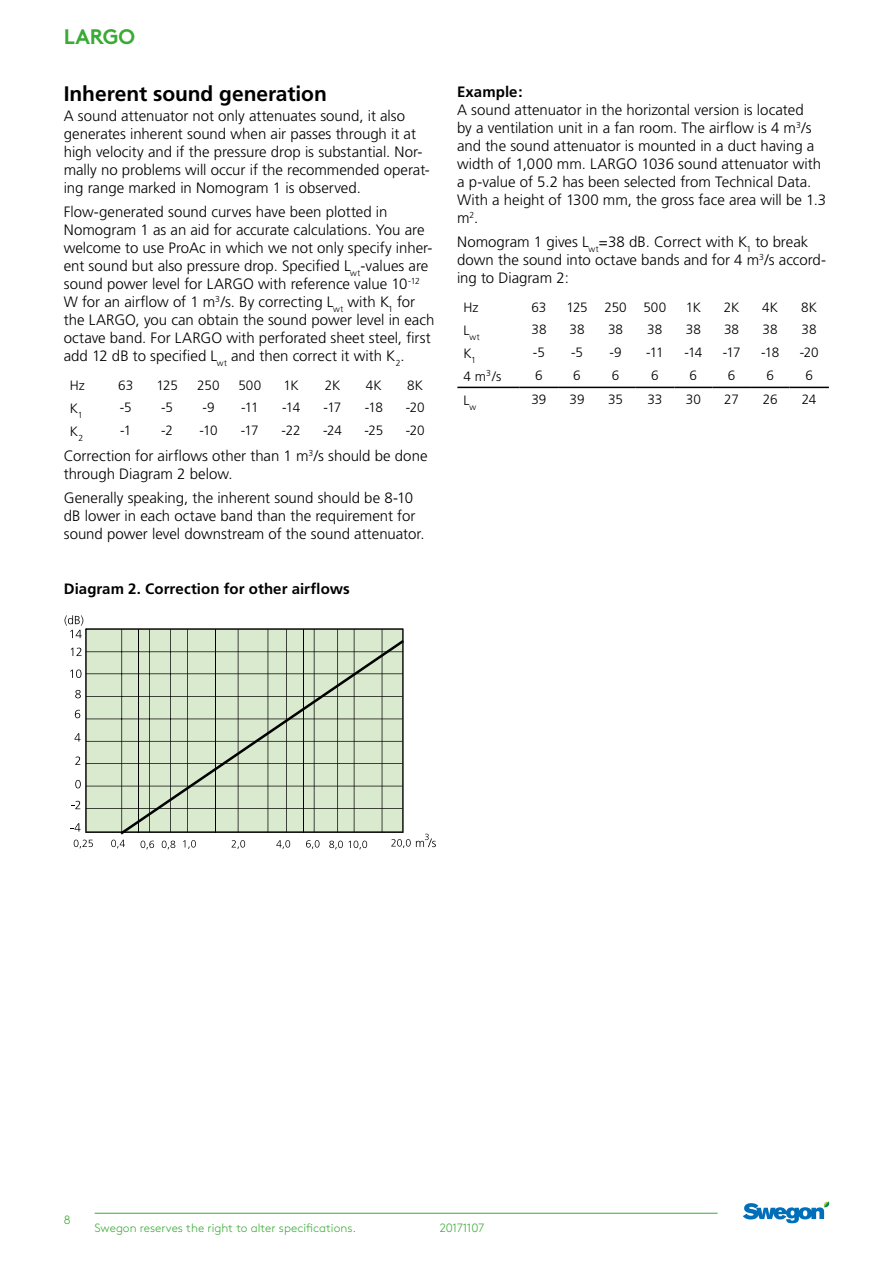
<style>
.page{position:relative;width:893px;height:1263px;background:#fff}
.page>*{position:absolute;margin:0;border:0;box-sizing:border-box;transform-origin:0 0}
.t1{font:700 21px "Frutiger";letter-spacing:-.005em;color:#000}
.t2{font:700 21px "Swegon Brown";letter-spacing:-.01em;color:#3aaa35}
.t3{font:300 15px/18px "Frutiger";color:#000}
.t4{font:700 15px "Frutiger";letter-spacing:.005em;color:#000}
.t5{font:300 13.5px "Frutiger";letter-spacing:-.015em;color:#000}
.t6{font:300 12px "Swegon Brown";color:#3aaa35}
.t7{font:300 12px "Swegon Brown";letter-spacing:-.02em;color:#3aaa35}
.t8{font:300 8.7px "Frutiger";color:#000}
</style>
<div class="page">
<hr style="left:95px;top:1213px;width:623px;height:1px;background:#3aaa35">
<svg style="left:743px;top:1201px;width:87px;height:22px"></svg>
<svg style="left:85px;top:628px;width:319px;height:205px;background:#c8d6be"></svg>
<svg style="left:120px;top:640px;width:284px;height:194px;background:#d1e0c6"></svg>
<hr style="left:86px;top:808px;width:317px;height:1px;background:#000">
<hr style="left:86px;top:786px;width:317px;height:1px;background:#000">
<hr style="left:86px;top:763px;width:317px;height:1px;background:#000">
<hr style="left:86px;top:741px;width:317px;height:1px;background:#000">
<hr style="left:303px;top:629px;width:1px;height:203px;background:#000">
<hr style="left:337px;top:629px;width:1px;height:203px;background:#000">
<hr style="left:314px;top:629px;width:1px;height:203px;background:#000">
<hr style="left:286px;top:629px;width:1px;height:203px;background:#000">
<hr style="left:354px;top:629px;width:1px;height:203px;background:#000">
<hr style="left:382px;top:629px;width:1px;height:203px;background:#000">
<hr style="left:268px;top:629px;width:1px;height:203px;background:#000">
<hr style="left:170px;top:629px;width:1px;height:203px;background:#000">
<hr style="left:149px;top:629px;width:1px;height:203px;background:#000">
<hr style="left:121px;top:629px;width:1px;height:203px;background:#000">
<hr style="left:86px;top:718px;width:317px;height:1px;background:#000">
<hr style="left:86px;top:696px;width:317px;height:1px;background:#000">
<hr style="left:86px;top:673px;width:317px;height:1px;background:#000">
<hr style="left:86px;top:651px;width:317px;height:1px;background:#000">
<hr style="left:215px;top:629px;width:1px;height:203px;background:#000">
<hr style="left:238px;top:629px;width:1px;height:203px;background:#000">
<hr style="left:187px;top:629px;width:1px;height:203px;background:#000">
<hr style="left:138px;top:629px;width:1px;height:203px;background:#000">
<svg style="left:71px;top:648px;width:11px;height:8px"></svg>
<svg style="left:70px;top:669px;width:11px;height:9px"></svg>
<svg style="left:75px;top:690px;width:6px;height:8px"></svg>
<svg style="left:75px;top:710px;width:5px;height:8px"></svg>
<svg style="left:74px;top:733px;width:7px;height:8px"></svg>
<svg style="left:75px;top:756px;width:5px;height:9px"></svg>
<svg style="left:75px;top:780px;width:6px;height:8px"></svg>
<svg style="left:71px;top:801px;width:9px;height:8px"></svg>
<svg style="left:71px;top:823px;width:10px;height:8px"></svg>
<svg style="left:74px;top:840px;width:19px;height:8px"></svg>
<svg style="left:111px;top:840px;width:14px;height:8px"></svg>
<svg style="left:141px;top:841px;width:13px;height:8px"></svg>
<svg style="left:162px;top:841px;width:13px;height:8px"></svg>
<svg style="left:183px;top:840px;width:13px;height:9px"></svg>
<svg style="left:232px;top:840px;width:13px;height:9px"></svg>
<svg style="left:276px;top:840px;width:14px;height:9px"></svg>
<svg style="left:306px;top:840px;width:13px;height:9px"></svg>
<svg style="left:329px;top:841px;width:38px;height:8px"></svg>
<svg style="left:391px;top:834px;width:45px;height:14px"></svg>
<svg style="left:65px;top:615px;width:18px;height:23px"></svg>
<svg style="left:457px;top:386px;width:372px;height:3px"></svg>
<hr style="left:457px;top:387px;width:63px;height:1px;background:#000">
<hr style="left:520px;top:387px;width:38px;height:1px;background:#000">
<hr style="left:558px;top:387px;width:38px;height:1px;background:#000">
<hr style="left:596px;top:387px;width:39px;height:1px;background:#000">
<hr style="left:635px;top:387px;width:39px;height:1px;background:#000">
<hr style="left:674px;top:387px;width:38px;height:1px;background:#000">
<hr style="left:712px;top:387px;width:39px;height:1px;background:#000">
<hr style="left:751px;top:387px;width:38px;height:1px;background:#000">
<hr style="left:789px;top:387px;width:40px;height:1px;background:#000">
<h1 class="t2" style="left:64px;top:20px;width:73px">LARGO</h1>
<h1 class="t1" style="left:64px;top:81px;width:265px">Inherent sound generation</h1>
<p class="t3" style="left:64px;top:107px;width:368px">A sound attenuator not only attenuates sound, it also generates inherent sound when air passes through it at high velocity and if the pressure drop is substantial. Nor&shy;mally no problems will occur if the recommended operat&shy;ing range marked in Nomogram 1 is observed.</p>
<p class="t3" style="left:64px;top:203px;width:372px">Flow-generated sound curves have been plotted in Nomogram 1 as an aid for accurate calculations. You are welcome to use ProAc in which we not only specify inher&shy;ent sound but also pressure drop. Specified L<sub>wt</sub>-values are sound power level for LARGO with reference value 10<sup>-12<br></sup>W for an airflow of 1 m<sup>3</sup>/s. By correcting L<sub>wt</sub> with K<sub>1</sub> for the LARGO, you can obtain the sound power level in each octave band. For LARGO with perforated sheet steel, first add 12 dB to specified L<sub>wt</sub> and then correct it with K<sub>2</sub>.</p>
<p class="t5" style="left:70px;top:377px;width:16px">Hz</p>
<p class="t5" style="left:118px;top:377px;width:16px">63</p>
<p class="t5" style="left:156px;top:377px;width:23px">125</p>
<p class="t5" style="left:197px;top:377px;width:24px">250</p>
<p class="t5" style="left:238px;top:377px;width:25px">500</p>
<p class="t5" style="left:284px;top:377px;width:17px">1K</p>
<p class="t5" style="left:325px;top:377px;width:17px">2K</p>
<p class="t5" style="left:366px;top:377px;width:17px">4K</p>
<p class="t5" style="left:407px;top:377px;width:17px">8K</p>
<p class="t5" style="left:70px;top:401px;width:14px">K<sub>1</sub></p>
<p class="t5" style="left:120px;top:400px;width:13px">-5</p>
<p class="t5" style="left:161px;top:400px;width:13px">-5</p>
<p class="t5" style="left:202px;top:400px;width:14px">-9</p>
<p class="t5" style="left:241px;top:400px;width:19px">-11</p>
<p class="t5" style="left:282px;top:400px;width:20px">-14</p>
<p class="t5" style="left:324px;top:400px;width:19px">-17</p>
<p class="t5" style="left:365px;top:400px;width:20px">-18</p>
<p class="t5" style="left:406px;top:400px;width:20px">-20</p>
<p class="t5" style="left:70px;top:424px;width:15px">K<sub>2</sub></p>
<p class="t5" style="left:120px;top:423px;width:13px">-1</p>
<p class="t5" style="left:161px;top:423px;width:13px">-2</p>
<p class="t5" style="left:199px;top:423px;width:20px">-10</p>
<p class="t5" style="left:241px;top:423px;width:19px">-17</p>
<p class="t5" style="left:282px;top:423px;width:21px">-22</p>
<p class="t5" style="left:323px;top:423px;width:20px">-24</p>
<p class="t5" style="left:364px;top:423px;width:20px">-25</p>
<p class="t5" style="left:406px;top:423px;width:20px">-20</p>
<p class="t3" style="left:64px;top:447px;width:365px">Correction for airflows other than 1 m<sup>3</sup>/s should be done through Diagram 2 below.</p>
<p class="t3" style="left:64px;top:489px;width:362px">Generally speaking, the inherent sound should be 8-10 dB lower in each octave band than the requirement for sound power level downstream of the sound attenuator.</p>
<p class="t4" style="left:64px;top:580px;width:288px">Diagram 2. Correction for other airflows</p>
<p class="t4" style="left:457px;top:83px;width:67px">Example:</p>
<p class="t3" style="left:457px;top:101px;width:371px">A sound attenuator in the horizontal version is located<br>by a ventilation unit in a fan room. The airflow is 4 m<sup>3</sup>/s and the sound attenuator is mounted in a duct having a width of 1,000 mm. LARGO 1036 sound attenuator with a p-value of 5.2 has been selected from Technical Data.<br>With a height of 1300 mm, the gross face area will be 1.3 m<sup>2</sup>.</p>
<p class="t3" style="left:457px;top:233px;width:371px">Nomogram 1 gives L<sub>wt</sub>=38 dB. Correct with K<sub>1</sub> to break down the sound into octave bands and for 4 m<sup>3</sup>/s accord&shy;ing to Diagram 2:</p>
<p class="t5" style="left:463px;top:299px;width:16px">Hz</p>
<p class="t5" style="left:531px;top:299px;width:16px">63</p>
<p class="t5" style="left:566px;top:299px;width:101px">125 250 500</p>
<p class="t5" style="left:686px;top:299px;width:17px">1K</p>
<p class="t5" style="left:724px;top:299px;width:17px">2K</p>
<p class="t5" style="left:762px;top:299px;width:17px">4K</p>
<p class="t5" style="left:801px;top:299px;width:17px">8K</p>
<p class="t8" style="left:463px;top:332px;width:18px"><sup>L</sup>wt</p>
<p class="t5" style="left:531px;top:321px;width:17px">38</p>
<p class="t5" style="left:569px;top:321px;width:17px">38</p>
<p class="t5" style="left:608px;top:321px;width:17px">38</p>
<p class="t5" style="left:647px;top:321px;width:17px">38</p>
<p class="t5" style="left:686px;top:321px;width:17px">38</p>
<p class="t5" style="left:724px;top:321px;width:17px">38</p>
<p class="t5" style="left:763px;top:321px;width:17px">38</p>
<p class="t5" style="left:802px;top:321px;width:17px">38</p>
<p class="t5" style="left:463px;top:346px;width:14px">K<sub>1</sub></p>
<p class="t5" style="left:533px;top:345px;width:13px">-5</p>
<p class="t5" style="left:571px;top:345px;width:13px">-5</p>
<p class="t5" style="left:609px;top:345px;width:14px">-9</p>
<p class="t5" style="left:646px;top:345px;width:19px">-11</p>
<p class="t5" style="left:684px;top:345px;width:20px">-14</p>
<p class="t5" style="left:723px;top:345px;width:19px">-17</p>
<p class="t5" style="left:761px;top:345px;width:20px">-18</p>
<p class="t5" style="left:800px;top:345px;width:20px">-20</p>
<p class="t5" style="left:463px;top:369px;width:39px">4 m<sup>3</sup>/s</p>
<p class="t5" style="left:535px;top:368px;width:9px">6</p>
<p class="t5" style="left:573px;top:368px;width:9px">6</p>
<p class="t5" style="left:612px;top:368px;width:9px">6</p>
<p class="t5" style="left:651px;top:368px;width:9px">6</p>
<p class="t5" style="left:690px;top:368px;width:9px">6</p>
<p class="t5" style="left:728px;top:368px;width:9px">6</p>
<p class="t5" style="left:766px;top:368px;width:9px">6</p>
<p class="t5" style="left:805px;top:368px;width:9px">6</p>
<p class="t5" style="left:463px;top:392px;width:14px">L<sub>w</sub></p>
<p class="t5" style="left:531px;top:391px;width:17px">39</p>
<p class="t5" style="left:570px;top:391px;width:17px">39</p>
<p class="t5" style="left:608px;top:391px;width:16px">35</p>
<p class="t5" style="left:647px;top:391px;width:16px">33</p>
<p class="t5" style="left:686px;top:391px;width:17px">30</p>
<p class="t5" style="left:724px;top:391px;width:16px">27</p>
<p class="t5" style="left:763px;top:391px;width:16px">26</p>
<p class="t5" style="left:802px;top:391px;width:16px">24</p>
<p class="t6" style="left:64px;top:1211px;width:8px">8</p>
<p class="t6" style="left:95px;top:1219px;width:263px">Swegon reserves the right to alter specifications.</p>
<p class="t7" style="left:440px;top:1219px;width:46px">20171107</p>
</div>
